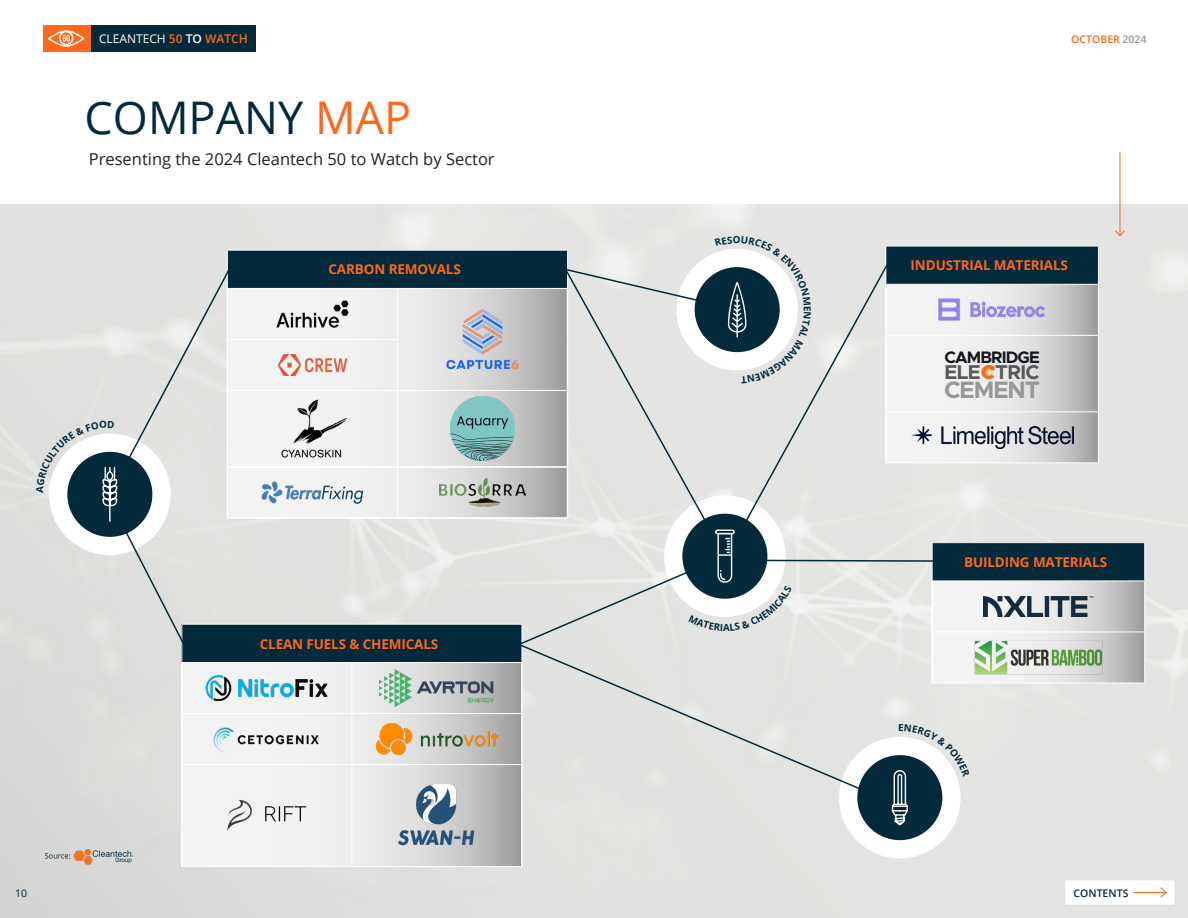
<style>
.page{position:relative;width:1188px;height:918px;background:#fff}
.page>*{position:absolute;margin:0;border:0;box-sizing:border-box;transform-origin:0 0}
.t1{font:45px "Open Sans";color:#022a3a}
.t2{font:700 23.7px "Metropolis";letter-spacing:-.045em;color:#959798}
.t3{font:700 20.1px "Metropolis";letter-spacing:-.03em;color:#55595a}
.t4{font:900 20.1px "Metropolis";color:#f26d23}
.t5{font:700 16.65px "Metropolis";letter-spacing:-.05em;color:#121519}
.Exper_Panel_intro{font:16.5px "Open Sans";color:#231f20}
.Intro_para_blue{font:700 13.5px "Open Sans";letter-spacing:-.01em;color:#ff671b}
.t6{font:12px "Open Sans";color:#fff}
.t7{font:600 10.5px "Open Sans";color:#ff671b}
.t8{font:600 10.5px "Open Sans";color:#022a3a}
.t9{font:10.5px "Open Sans";color:#022a3a}
.s1{font-weight:600;color:#ff671b}
.s2{font-weight:600}
.s3{color:#ff671b}
.s4{color:#959595}
</style>
<div class="page">
<div style="left:0;top:204px;width:1188px;height:714px;background:#e2e2e0"></div>
<div style="left:1065px;top:880px;width:110px;height:25px;background:#fff"></div>
<hr style="left:1134px;top:892px;width:32px;height:1px;background:#ff671b">
<svg style="left:1160px;top:887px;width:7px;height:11px"></svg>
<div style="left:90px;top:26px;width:166px;height:26px;background:#022a3a"></div>
<div style="left:43px;top:26px;width:47px;height:26px;background:#ff671b"></div>
<svg style="left:48px;top:30px;width:36px;height:17px"></svg>
<div style="left:227px;top:250px;width:341px;height:38px;background:#022a3a"></div>
<svg style="left:231px;top:289px;width:287px;height:228px"></svg>
<hr style="left:227px;top:250px;width:170px;height:1px;background:#fff">
<hr style="left:227px;top:251px;width:1px;height:37px;background:#fff">
<hr style="left:397px;top:250px;width:171px;height:1px;background:#fff">
<hr style="left:227px;top:288px;width:170px;height:1px;background:#fff">
<hr style="left:397px;top:288px;width:171px;height:1px;background:#fff">
<hr style="left:397px;top:289px;width:1px;height:50px;background:#fff">
<hr style="left:228px;top:339px;width:170px;height:1px;background:#fff">
<hr style="left:397px;top:340px;width:1px;height:50px;background:#fff">
<hr style="left:228px;top:390px;width:169px;height:1px;background:#fff">
<hr style="left:397px;top:390px;width:170px;height:1px;background:#fff">
<hr style="left:397px;top:391px;width:1px;height:76px;background:#fff">
<hr style="left:227px;top:466px;width:170px;height:1px;background:#fff">
<hr style="left:227px;top:467px;width:170px;height:1px;background:#fff">
<hr style="left:227px;top:517px;width:170px;height:1px;background:#fff">
<hr style="left:227px;top:518px;width:170px;height:1px;background:#fff">
<hr style="left:397px;top:466px;width:170px;height:1px;background:#fff">
<hr style="left:397px;top:467px;width:170px;height:1px;background:#fff">
<hr style="left:397px;top:517px;width:170px;height:1px;background:#fff">
<hr style="left:397px;top:518px;width:171px;height:1px;background:#fff">
<hr style="left:397px;top:467px;width:1px;height:51px;background:#fff">
<img style="left:271px;top:295px;width:83px;height:38px">
<img style="left:438px;top:302px;width:80px;height:75px">
<img style="left:278px;top:355px;width:69px;height:20px">
<img style="left:244px;top:391px;width:137px;height:75px">
<img style="left:450px;top:397px;width:65px;height:64px">
<img style="left:261px;top:481px;width:103px;height:23px">
<img style="left:440px;top:479px;width:78px;height:27px">
<hr style="left:932px;top:683px;width:213px;height:1px;background:#fff">
<div style="left:182px;top:624px;width:340px;height:39px;background:#022a3a"></div>
<svg style="left:183px;top:663px;width:338px;height:203px"></svg>
<hr style="left:181px;top:624px;width:171px;height:1px;background:#fff">
<hr style="left:181px;top:625px;width:1px;height:37px;background:#fff">
<hr style="left:352px;top:624px;width:170px;height:1px;background:#fff">
<hr style="left:181px;top:662px;width:171px;height:1px;background:#fff">
<hr style="left:352px;top:662px;width:170px;height:1px;background:#fff">
<hr style="left:181px;top:663px;width:1px;height:51px;background:#fff">
<hr style="left:182px;top:663px;width:1px;height:51px;background:#fff">
<hr style="left:352px;top:663px;width:1px;height:50px;background:#fff">
<hr style="left:182px;top:713px;width:170px;height:1px;background:#fff">
<hr style="left:181px;top:714px;width:1px;height:51px;background:#fff">
<hr style="left:182px;top:714px;width:1px;height:51px;background:#fff">
<hr style="left:352px;top:713px;width:170px;height:1px;background:#fff">
<hr style="left:352px;top:714px;width:1px;height:50px;background:#fff">
<hr style="left:182px;top:764px;width:170px;height:1px;background:#fff">
<hr style="left:181px;top:866px;width:171px;height:1px;background:#fff">
<hr style="left:181px;top:765px;width:1px;height:101px;background:#fff">
<hr style="left:182px;top:765px;width:1px;height:101px;background:#fff">
<hr style="left:352px;top:764px;width:170px;height:1px;background:#fff">
<hr style="left:352px;top:765px;width:1px;height:101px;background:#fff">
<hr style="left:352px;top:866px;width:170px;height:1px;background:#fff">
<hr style="left:521px;top:765px;width:1px;height:101px;background:#fff">
<hr style="left:522px;top:765px;width:1px;height:101px;background:#fff">
<img style="left:206px;top:675px;width:122px;height:26px">
<img style="left:380px;top:669px;width:114px;height:38px">
<img style="left:212px;top:725px;width:110px;height:28px">
<img style="left:377px;top:724px;width:120px;height:30px">
<img style="left:220px;top:784px;width:94px;height:63px">
<img style="left:398px;top:780px;width:78px;height:67px">
<hr style="left:1120px;top:152px;width:1px;height:84px;background:#ff671b">
<div style="left:839px;top:737px;width:122px;height:121px;background:#fff;border-radius:50%"></div>
<div style="left:857px;top:755px;width:85px;height:85px;background:#022a3a;border-radius:50%"></div>
<svg style="left:518px;top:683px;width:358px;height:114px"></svg>
<img style="left:43px;top:845px;width:91px;height:22px">
<svg style="left:892px;top:737px;width:69px;height:88px"></svg>
<svg style="left:518px;top:230px;width:627px;height:453px"></svg>
<svg style="left:49px;top:267px;width:182px;height:379px"></svg>
<p class="t6" style="left:99px;top:31px;width:150px">CLEANTECH <span class="s1">50</span> <span class="s2">TO</span> <span class="s1">WATCH</span></p>
<p class="t1" style="left:85px;top:87px;width:328px">COMPANY <span class="s3">MAP</span></p>
<p class="Exper_Panel_intro" style="left:89px;top:147px;width:407px">Presenting the 2024 Cleantech 50 to Watch by Sector</p>
<p class="t7" style="left:1071px;top:32px;width:77px">OCTOBER <span class="s4">2024</span></p>
<p class="Intro_para_blue" style="left:328px;top:260px;width:134px">CARBON REMOVALS</p>
<p class="Intro_para_blue" style="left:911px;top:256px;width:159px">INDUSTRIAL MATERIALS</p>
<p class="t5" style="left:944px;top:347px;width:97px">CAMBRIDGE</p>
<p class="t3" style="left:945px;top:359px;width:97px">ELE TRIC</p>
<p class="t2" style="left:944px;top:374px;width:98px">CEMENT</p>
<p class="t4" style="left:981px;top:359px;width:16px">C</p>
<p class="Intro_para_blue" style="left:260px;top:634px;width:180px">CLEAN FUELS &amp; CHEMICALS</p>
<p class="Intro_para_blue" style="left:964px;top:553px;width:144px">BUILDING MATERIALS</p>
<p class="t9" style="left:15px;top:886px;width:14px">10</p>
<p class="t8" style="left:1074px;top:885px;width:56px">CONTENTS</p>
</div>
